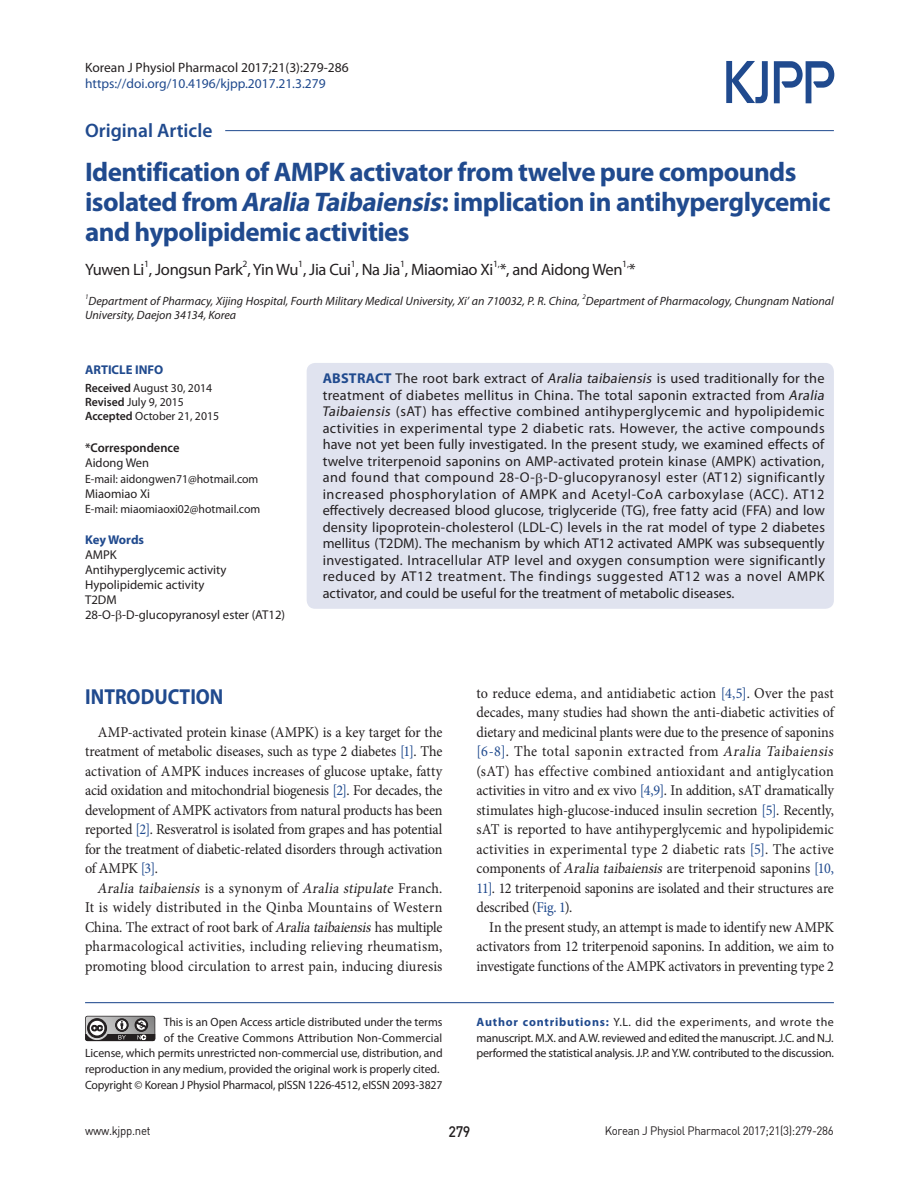
<style>
.page{position:relative;width:919px;height:1191px;background:#fff}
.page>*{position:absolute;margin:0;border:0;box-sizing:border-box;transform-origin:0 0}
.t1{font:700 27px/30px "Myriad Pro";letter-spacing:-.02em;color:#204a8e}
.t2{font:700 21.75px "Myriad Pro";color:#204a8e;scale:.9 1}
.t3{font:600 19.5px "Myriad Pro";color:#204a8e}
.t4{font:16.5px "Myriad Pro";letter-spacing:-.02em;color:#231f20}
.t5{font:15px/19.5px "Minion Pro";color:#231f20;text-align:justify;scale:.94 1}
.t6{font:15px "Dinmed";color:#231f20;scale:.95 1}
.t7{font:14.25px/16.5px "Myriad Pro";letter-spacing:.015em;color:#231f20}
.t8{font:13.5px "Myriad Pro";color:#204a8e}
.t9{font:13.5px "Myriad Pro";color:#231f20}
.t10{font:12.75px/15px "Myriad Pro";color:#231f20}
.t11{font:700 12.75px "Myriad Pro";color:#204a8e}
.t12{font:600 12.75px "Myriad Pro";color:#231f20}
.t13{font:12px/15.8px "Myriad Pro";letter-spacing:-.005em;color:#231f20;text-align:justify}
.t14{font:italic 12px "Myriad Pro";color:#231f20}
.t15{font:12px "Dinreg";letter-spacing:-.025em;color:#231f20;scale:.95 1}
.t16{font:9.6px "Myriad Pro";color:#231f20}
.t17{font:italic 7.05px "Myriad Pro";color:#231f20}
.s1{font-style:italic}
.s2{font-weight:600}
.s3{font-weight:700;color:#204a8e}
.s4{color:#204a8e}
</style>
<div class="page">
<hr style="left:85px;top:1002px;width:748px;height:1px;background:#204a8e">
<svg style="left:85px;top:1015px;width:70px;height:26px"></svg>
<hr style="left:225px;top:130px;width:608px;height:1px;background:#204a8e">
<svg style="left:726px;top:61px;width:108px;height:42px"></svg>
<div style="left:306px;top:363px;width:527px;height:246px;background:#e0e3ef;border-radius:9px"></div>
<p class="t9" style="left:85px;top:59px;width:265px">Korean J Physiol Pharmacol 2017;21(3):279-286</p>
<p class="t8" style="left:85px;top:76px;width:242px">https://doi.org/10.4196/kjpp.2017.21.3.279</p>
<h3 class="t3" style="left:85px;top:118px;width:129px">Original Article</h3>
<h1 class="t1" style="left:85px;top:156px;width:747px">Identification of AMPK activator from twelve pure compounds isolated from <span class="s1">Aralia Taibaiensis</span>: implication in antihyperglycemic and hypolipidemic activities</h1>
<p class="t4" style="left:85px;top:259px;width:552px">Yuwen Li , Jongsun Park , Yin Wu , Jia Cui , Na Jia , Miaomiao Xi *, and Aidong Wen *</p>
<p class="t16" style="left:144px;top:258px;width:6px">1</p>
<p class="t16" style="left:242px;top:258px;width:6px">2</p>
<p class="t16" style="left:298px;top:258px;width:6px">1</p>
<p class="t16" style="left:351px;top:258px;width:6px">1</p>
<p class="t16" style="left:400px;top:258px;width:6px">1</p>
<p class="t16" style="left:493px;top:258px;width:8px">1,</p>
<p class="t16" style="left:622px;top:258px;width:8px">1,</p>
<p class="t17" style="left:85px;top:292px;width:5px">1</p>
<p class="t14" style="left:88px;top:293px;width:493px">Department of Pharmacy, Xijing Hospital, Fourth Military Medical University, Xi’ an 710032, P. R. China,</p>
<p class="t17" style="left:582px;top:292px;width:5px">2</p>
<p class="t14" style="left:586px;top:293px;width:249px">Department of Pharmacology, Chungnam National</p>
<p class="t14" style="left:85px;top:308px;width:153px">University, Daejon 34134, Korea</p>
<p class="t11" style="left:85px;top:361px;width:80px">ARTICLE INFO</p>
<p class="t13" style="left:85px;top:381px;width:135px;line-height:13.8px;text-align:left"><span class="s2">Received</span> August 30, 2014<br><span class="s2">Revised</span> July 9, 2015<br><span class="s2">Accepted</span> October 21, 2015</p>
<p class="t12" style="left:85px;top:439px;width:96px">*Correspondence</p>
<p class="t10" style="left:85px;top:455px;width:65px">Aidong Wen</p>
<p class="t13" style="left:85px;top:470px;width:175px">E-mail: aidongwen71@hotmail.com</p>
<p class="t10" style="left:85px;top:486px;width:66px">Miaomiao Xi</p>
<p class="t13" style="left:85px;top:501px;width:177px">E-mail: miaomiaoxi02@hotmail.com</p>
<p class="t11" style="left:85px;top:531px;width:61px">Key Words</p>
<p class="t10" style="left:85px;top:547px;width:201px">AMPK<br>Antihyperglycemic activity<br>Hypolipidemic activity<br>T2DM<br>28-O- -D-glucopyranosyl ester (AT12)</p>
<p class="t7" style="left:322px;top:370px;width:506px"><span class="s3">ABSTRACT</span> The root bark extract of <span class="s1">Aralia taibaiensis</span> is used traditionally for the treatment of diabetes mellitus in China. The total saponin extracted from <span class="s1">Aralia Taibaiensis</span> (sAT) has effective combined antihyperglycemic and hypolipidemic activities in experimental type 2 diabetic rats. However, the active compounds have not yet been fully investigated. In the present study, we examined effects of twelve triterpenoid saponins on AMP-activated protein kinase (AMPK) activation, and found that compound 28-O- -D-glucopyranosyl ester (AT12) significantly increased phosphorylation of AMPK and Acetyl-CoA carboxylase (ACC). AT12 effectively decreased blood glucose, triglyceride (TG), free fatty acid (FFA) and low density lipoprotein-cholesterol (LDL-C) levels in the rat model of type 2 diabetes mellitus (T2DM). The mechanism by which AT12 activated AMPK was subsequently investigated. Intracellular ATP level and oxygen consumption were significantly reduced by AT12 treatment. The findings suggested AT12 was a novel AMPK activator, and could be useful for the treatment of metabolic diseases.</p>
<h2 class="t2" style="left:85px;top:682px;width:155px">INTRODUCTION</h2>
<p class="t5" style="left:85px;top:722px;width:381px;text-indent:13px">AMP-activated protein kinase (AMPK) is a key target for the treatment of metabolic diseases, such as type 2 diabetes <span class="s4">[1]</span>. The activation of AMPK induces increases of glucose uptake, fatty acid oxidation and mitochondrial biogenesis <span class="s4">[2]</span>. For decades, the development of AMPK activators from natural products has been reported <span class="s4">[2]</span>. Resveratrol is isolated from grapes and has potential for the treatment of diabetic-related disorders through activation of AMPK <span class="s4">[3]</span>.</p>
<p class="t5" style="left:85px;top:878px;width:381px;text-indent:12px"><span class="s1">Aralia taibaiensis</span> i s a s y n o n y m o f <span class="s1">Aralia stipulate</span> F r a n c h .<br>It is widely distributed in the Qinba Mountains of Western China. The extract of root bark of <span class="s1">Araliataibaiensis</span> has multiple pharmacological activities, including relieving rheumatism, promoting blood circulation to arrest pain, inducing diuresis</p>
<p class="t13" style="left:85px;top:1013px;width:359px;text-align:right">This is an Open Access article distributed under the terms<br>of the Creative Commons Attribution Non-Commercial<br>License, which permits unrestricted non-commercial use, distribution, and reproduction in any medium, provided the original work is properly cited.<br>Copyright © Korean J Physiol Pharmacol, pISSN 1226-4512, eISSN 2093-3827</p>
<p class="t5" style="left:476px;top:683px;width:384px;text-align:left">to reduce edema, and antidiabetic action <span class="s4">[4,5]</span>. Over the past decades, many studies had shown the anti-diabetic activities of dietary and medicinal plants were due to the presence of saponins <span class="s4">[6-8]</span>. The total saponin extracted from <span class="s1">Aralia Taibaiensis </span>(sAT) has effective combined antioxidant and antiglycation activities in vitro and ex vivo <span class="s4">[4,9]</span>. In addition, sAT dramatically stimulates high-glucose-induced insulin secretion <span class="s4">[5]</span>. Recently, sAT is reported to have antihyperglycemic and hypolipidemic activities in experimental type 2 diabetic rats <span class="s4">[5]</span>. The active components of <span class="s1">Araliataibaiensis</span> are triterpenoid saponins <span class="s4">[10, 11]</span>. 12 triterpenoid saponins are isolated and their structures are described (<span class="s4">Fig. 1</span>).</p>
<p class="t5" style="left:476px;top:917px;width:382px;text-indent:13px">In the present study, an attempt is made to identify new AMPK activators from 12 triterpenoid saponins. In addition, we aim to investigate functions of the AMPK activators in preventing type 2</p>
<p class="t13" style="left:476px;top:1013px;width:359px"><span class="s3">Author contributions:</span> Y.L. did the experiments, and wrote the manuscript. M.X. and A.W. reviewed and edited the manuscript. J.C. and N.J. performed the statistical analysis. J.P. and Y.W. contributed to the discussion.</p>
<p class="t15" style="left:85px;top:1123px;width:70px">www.kjpp.net</p>
<p class="t6" style="left:448px;top:1122px;width:25px">279</p>
<p class="t15" style="left:604px;top:1123px;width:243px">Korean J Physiol Pharmacol 2017;21(3):279-286</p>
</div>
